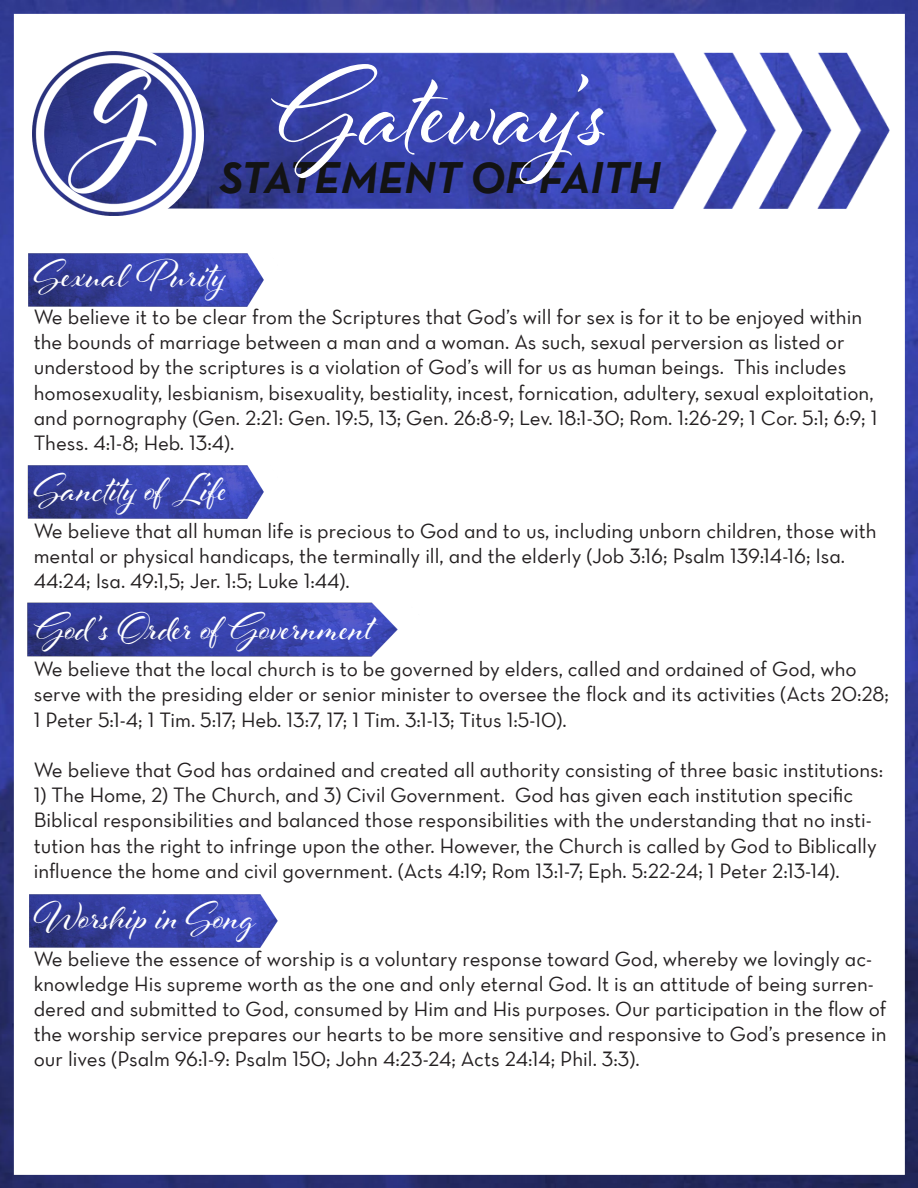
<style>
.page{position:relative;width:918px;height:1188px;background:#fff}
.page>*{position:absolute;margin:0;border:0;box-sizing:border-box;transform-origin:0 0}
.t1{font:120px "Al Fresco";color:#fff}
.t2{font:45px "Neutra Text Bold Italic Alt";color:#131314}
.t3{font:42px "Al Fresco";color:#fff}
.t4{font:21px/25.2px "Neutra Text Book Alt";color:#231f20}
</style>
<div class="page">
<img style="left:1px;top:1px;width:917px;height:1187px">
<div style="left:14px;top:14px;width:891px;height:1161px;background:#fff;border:2px solid #fff"></div>
<img style="left:0;top:0;width:892px;height:710px">
<img style="left:32px;top:52px;width:164px;height:134px">
<img style="left:0;top:186px;width:284px;height:160px">
<img style="left:0;top:398px;width:284px;height:138px">
<img style="left:0;top:536px;width:440px;height:160px">
<img style="left:0;top:827px;width:278px;height:160px">
<p class="t1" style="left:271px;top:30px;width:339px">Gateway’s</p>
<p class="t2" style="left:220px;top:150px;width:442px">STATEMENT OF FAITH</p>
<p class="t3" style="left:34px;top:247px;width:194px">Sexual Purity</p>
<p class="t4" style="left:34px;top:304px;width:845px">We believe it to be clear from the Scriptures that God’s will for sex is for it to be enjoyed within the bounds of marriage between a man and a woman. As such, sexual perversion as listed or understood by the scriptures is a violation of God’s will for us as human beings. This includes homosexuality, lesbianism, bisexuality, bestiality, incest, fornication, adultery, sexual exploitation, and pornography (Gen. 2:21: Gen. 19:5, 13; Gen. 26:8-9; Lev. 18:1-30; Rom. 1:26-29; 1 Cor. 5:1; 6:9; 1<br>Thess. 4:1-8; Heb. 13:4).</p>
<p class="t3" style="left:34px;top:461px;width:194px">Sanctity of Life</p>
<p class="t4" style="left:34px;top:518px;width:844px">We believe that all human life is precious to God and to us, including unborn children, those with mental or physical handicaps, the terminally ill, and the elderly (Job 3:16; Psalm 139:14-16; Isa.<br>44:24; Isa. 49:1,5; Jer. 1:5; Luke 1:44).</p>
<p class="t3" style="left:34px;top:600px;width:341px">God ’s Order of Government</p>
<p class="t4" style="left:34px;top:656px;width:857px">We believe that the local church is to be governed by elders, called and ordained of God, who serve with the presiding elder or senior minister to oversee the flock and its activities (Acts 20:28;<br>1 Peter 5:1-4; 1 Tim. 5:17; Heb. 13:7, 17; 1 Tim. 3:1-13; Titus 1:5-10).</p>
<p class="t4" style="left:34px;top:757px;width:851px">We believe that God has ordained and created all authority consisting of three basic institutions:</p>
<p class="t4" style="left:34px;top:782px;width:845px">1) The Home, 2) The Church, and 3) Civil Government. God has given each institution specific Biblical responsibilities and balanced those responsibilities with the understanding that no insti&shy;tution has the right to infringe upon the other. However, the Church is called by God to Biblically influence the home and civil government. (Acts 4:19; Rom 13:1-7; Eph. 5:22-24; 1 Peter 2:13-14).</p>
<p class="t3" style="left:34px;top:889px;width:222px">Worship in Song</p>
<p class="t4" style="left:34px;top:946px;width:854px">We believe the essence of worship is a voluntary response toward God, whereby we lovingly ac&shy;knowledge His supreme worth as the one and only eternal God. It is an attitude of being surren&shy;dered and submitted to God, consumed by Him and His purposes. Our participation in the flow of the worship service prepares our hearts to be more sensitive and responsive to God’s presence in our lives (Psalm 96:1-9: Psalm 150; John 4:23-24; Acts 24:14; Phil. 3:3).</p>
</div>
